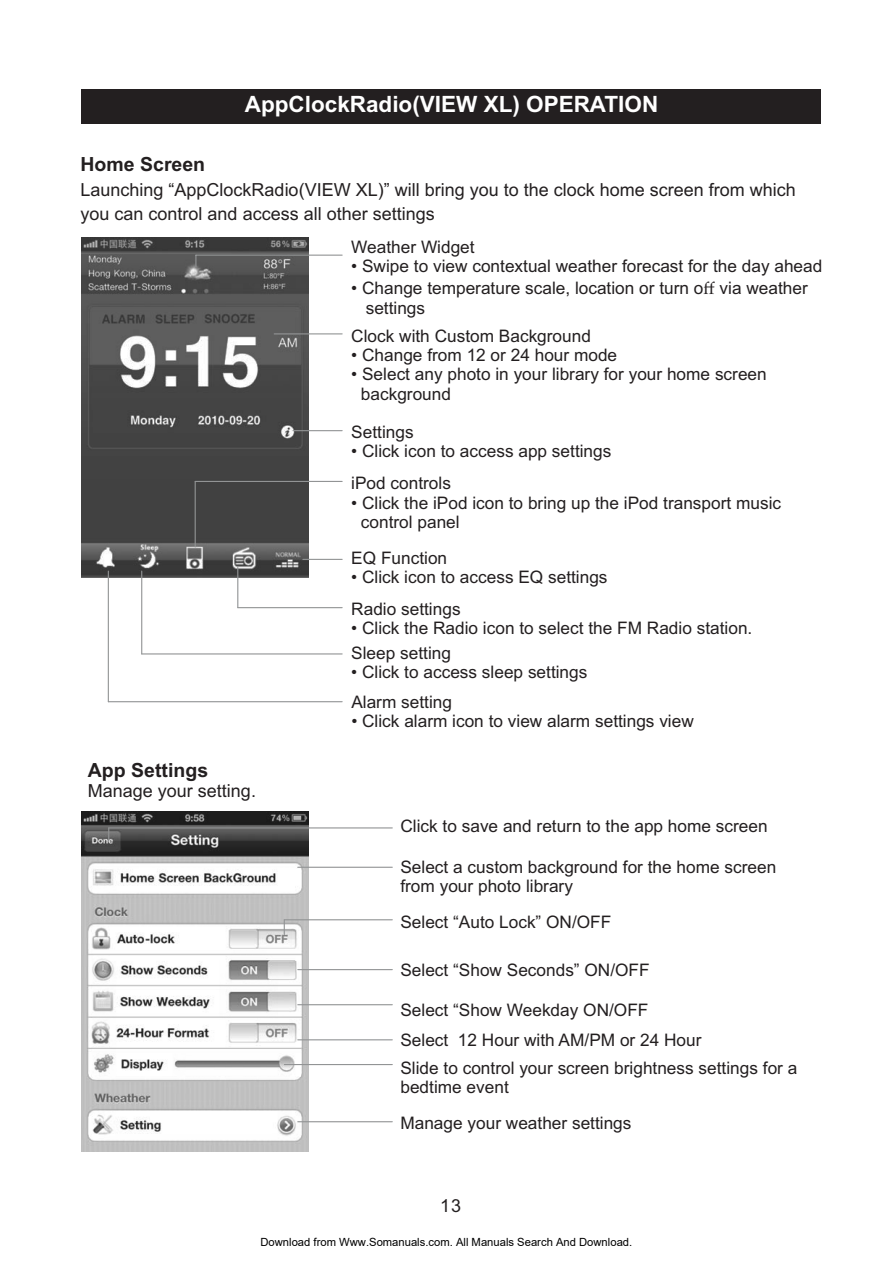
<style>
.page{position:relative;width:893px;height:1263px;background:#fff}
.page>*{position:absolute;margin:0;border:0;box-sizing:border-box;transform-origin:0 0}
.t1{font:700 22.5px "Arial";color:#fff}
.t2{font:700 19.5px "Arial";color:#231f20}
.t3{font:18px/24.2px "Arial";color:#231f20}
.t4{font:17.25px/19.2px "Arial";color:#231f20}
.t5{font:11.25px "Arial";color:#000}
.s1{font-family:"Palatino Linotype"}
</style>
<div class="page">
<img style="left:81px;top:237px;width:227px;height:340px">
<img style="left:82px;top:811px;width:227px;height:340px">
<hr style="left:196px;top:255px;width:146px;height:1px;background:#929495">
<svg style="left:195px;top:255px;width:1px;height:12px"></svg>
<hr style="left:274px;top:333px;width:68px;height:1px;background:#929495">
<hr style="left:293px;top:430px;width:49px;height:1px;background:#929495">
<hr style="left:303px;top:559px;width:39px;height:1px;background:#929495">
<hr style="left:141px;top:571px;width:1px;height:83px;background:#929495">
<hr style="left:142px;top:653px;width:200px;height:1px;background:#929495">
<hr style="left:108px;top:571px;width:1px;height:131px;background:#929495">
<hr style="left:108px;top:701px;width:234px;height:1px;background:#929495">
<hr style="left:195px;top:481px;width:1px;height:66px;background:#929495">
<hr style="left:195px;top:481px;width:147px;height:1px;background:#929495">
<svg style="left:108px;top:828px;width:1px;height:13px"></svg>
<hr style="left:109px;top:827px;width:283px;height:1px;background:#929495">
<hr style="left:298px;top:1121px;width:94px;height:1px;background:#929495">
<hr style="left:298px;top:867px;width:94px;height:1px;background:#929495">
<hr style="left:298px;top:1004px;width:94px;height:1px;background:#929495">
<hr style="left:284px;top:1064px;width:108px;height:1px;background:#929495">
<svg style="left:284px;top:920px;width:1px;height:14px"></svg>
<hr style="left:284px;top:919px;width:108px;height:1px;background:#929495">
<hr style="left:298px;top:1039px;width:94px;height:1px;background:#929495">
<hr style="left:298px;top:969px;width:94px;height:1px;background:#929495">
<hr style="left:237px;top:567px;width:1px;height:41px;background:#929495">
<hr style="left:238px;top:607px;width:104px;height:1px;background:#929495">
<div style="left:81px;top:89px;width:739px;height:35px;background:#231f20"></div>
<h1 class="t1" style="left:245px;top:96px;width:415px">AppClockRadio(VIEW XL) OPERATION</h1>
<p class="t2" style="left:81px;top:157px;width:126px">Home Screen</p>
<p class="t3" style="left:81px;top:179px;width:717px">Launching “AppClockRadio(VIEW XL)” will bring you to the clock home screen from which you can control and access all other settings</p>
<p class="t4" style="left:351px;top:239px;width:125px">Weather Widget</p>
<p class="t4" style="left:351px;top:258px;width:473px">• Swipe to view contextual weather forecast for the day ahead</p>
<p class="t4" style="left:366px;top:279px;width:444px;line-height:20.9px;text-indent:-14px">• Change temperature scale, location or turn o<span class="s1">ff</span> via weather settings</p>
<p class="t4" style="left:351px;top:328px;width:241px">Clock with Custom Background</p>
<p class="t4" style="left:351px;top:347px;width:267px">• Change from 12 or 24 hour mode</p>
<p class="t4" style="left:361px;top:366px;width:407px;text-indent:-10px">• Select any photo in your library for your home screen background</p>
<p class="t4" style="left:351px;top:424px;width:64px">Settings</p>
<p class="t4" style="left:351px;top:443px;width:262px">• Click icon to access app settings</p>
<p class="t4" style="left:351px;top:475px;width:101px">iPod controls</p>
<p class="t4" style="left:361px;top:495px;width:422px;text-indent:-10px">• Click the iPod icon to bring up the iPod transport music control panel</p>
<p class="t4" style="left:351px;top:550px;width:97px">EQ Function</p>
<p class="t4" style="left:351px;top:569px;width:258px">• Click icon to access EQ settings</p>
<p class="t4" style="left:351px;top:600px;width:111px">Radio settings</p>
<p class="t4" style="left:351px;top:620px;width:403px">• Click the Radio icon to select the FM Radio station.</p>
<p class="t2" style="left:88px;top:762px;width:122px">App Settings</p>
<p class="t3" style="left:88px;top:780px;width:170px">Manage your setting.</p>
<p class="t4" style="left:351px;top:645px;width:101px">Sleep setting</p>
<p class="t4" style="left:351px;top:659px;width:238px;line-height:29.2px">• Click to access sleep settings<br>Alarm setting</p>
<p class="t4" style="left:351px;top:713px;width:344px">• Click alarm icon to view alarm settings view</p>
<p class="t4" style="left:400px;top:818px;width:369px">Click to save and return to the app home screen</p>
<p class="t4" style="left:400px;top:859px;width:377px">Select a custom background for the home screen from your photo library</p>
<p class="t4" style="left:400px;top:914px;width:212px">Select “Auto Lock” ON/OFF</p>
<p class="t4" style="left:400px;top:962px;width:251px">Select “Show Seconds” ON/OFF</p>
<p class="t4" style="left:400px;top:997px;width:398px;line-height:29px">Select “Show Weekday ON/OFF<br>Select 12 Hour with AM/PM or 24 Hour<br>Slide to control your screen brightness settings for a</p>
<p class="t4" style="left:400px;top:1071px;width:233px;line-height:35.8px">bedtime event<br>Manage your weather settings</p>
<p class="t3" style="left:440px;top:1195px;width:23px">13</p>
<p class="t5" style="left:260px;top:1235px;width:373px">Download from Www.Somanuals.com. All Manuals Search And Download.</p>
</div>
